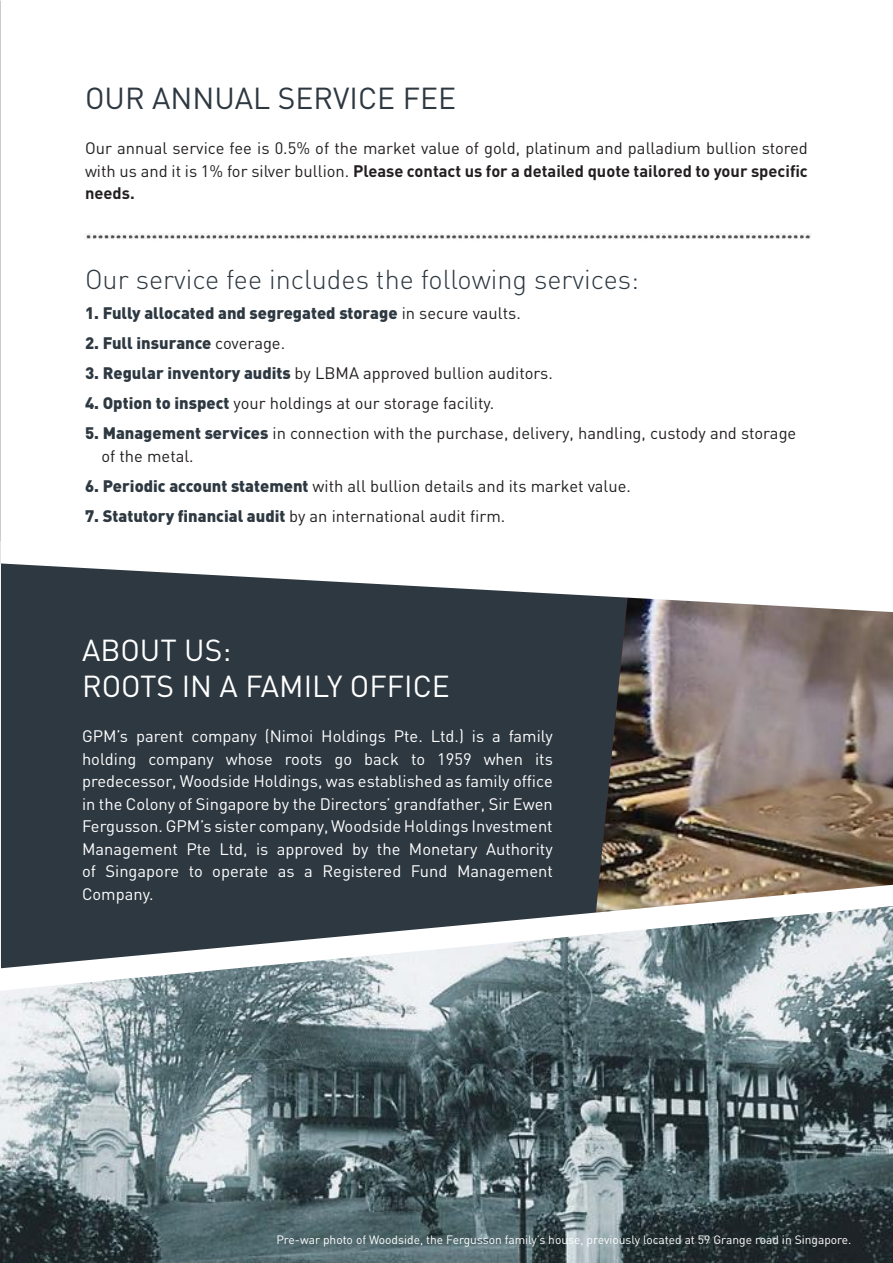
<style>
.page{position:relative;width:893px;height:1263px;background:#fff}
.page>*{position:absolute;margin:0;border:0;box-sizing:border-box;transform-origin:0 0}
.t1{font:30px "DIN";color:#fff}
.t2{font:30px "DIN";color:#2d3841}
.t3{font:300 27px "DIN";color:#2d3841}
.t4{font:16.5px/22.5px "DIN";color:#231f20;text-align:justify}
.t5{font:16.5px/22.5px "DIN";color:#fff;text-align:justify}
.t6{font:900 16.5px "DIN";color:#2d3841}
.t7{font:12px "DIN";color:#fff}
.s1{font-weight:700}
.s2{font-weight:400;color:#231f20}
.s3{font-weight:900;color:#2d3841}
</style>
<div class="page">
<div style="left:1px;top:612px;width:594px;height:273px;background:#2d3841"></div>
<img style="left:595px;top:612px;width:298px;height:273px">
<img style="left:0;top:991px;width:893px;height:272px">
<svg style="left:1px;top:885px;width:892px;height:106px"></svg>
<svg style="left:1px;top:563px;width:889px;height:49px"></svg>
<img style="left:84px;top:233px;width:727px;height:6px">
<p class="t2" style="left:85px;top:80px;width:373px">OUR ANNUAL SERVICE FEE</p>
<p class="t4" style="left:85px;top:137px;width:724px">Our annual service fee is 0.5% of the market value of gold, platinum and palladium bullion stored with us and it is 1% for silver bullion. <span class="s1">Please contact us for a detailed quote tailored to your specific needs.</span></p>
<p class="t3" style="left:85px;top:263px;width:555px">Our service fee includes the following services:</p>
<p class="t6" style="left:85px;top:302px;width:437px">1. Fully allocated and segregated storage <span class="s2">in secure vaults.</span></p>
<p class="t6" style="left:85px;top:332px;width:202px">2. Full insurance <span class="s2">coverage.</span></p>
<p class="t4" style="left:85px;top:362px;width:469px"><span class="s3">3. Regular inventory audits</span> by LBMA approved bullion auditors.</p>
<p class="t4" style="left:85px;top:392px;width:411px"><span class="s3">4. Option to inspect</span> your holdings at our storage facility.</p>
<p class="t4" style="left:85px;top:422px;width:713px"><span class="s3">5. Management services</span> in connection with the purchase, delivery, handling, custody and storage</p>
<p class="t4" style="left:101px;top:444px;width:94px">of the metal.</p>
<p class="t4" style="left:85px;top:474px;width:547px"><span class="s3">6. Periodic account statement</span> with all bullion details and its market value.</p>
<p class="t4" style="left:85px;top:504px;width:422px"><span class="s3">7. Statutory financial audit</span> by an international audit firm.</p>
<p class="t1" style="left:82px;top:632px;width:151px">ABOUT US:</p>
<p class="t1" style="left:82px;top:668px;width:369px">ROOTS IN A FAMILY OFFICE</p>
<p class="t5" style="left:82px;top:725px;width:472px">GPM’s parent company (Nimoi Holdings Pte. Ltd.) is a family holding company whose roots go back to 1959 when its predecessor, Woodside Holdings, was established as family office in the Colony of Singapore by the Directors’ grandfather, Sir Ewen Fergusson. GPM’s sister company, Woodside Holdings Investment Management Pte Ltd, is approved by the Monetary Authority of Singapore to operate as a Registered Fund Management Company.</p>
<p class="t7" style="left:276px;top:1232px;width:577px">Pre-war photo of Woodside, the Fergusson family’s house, previously located at 59 Grange road in Singapore.</p>
</div>
